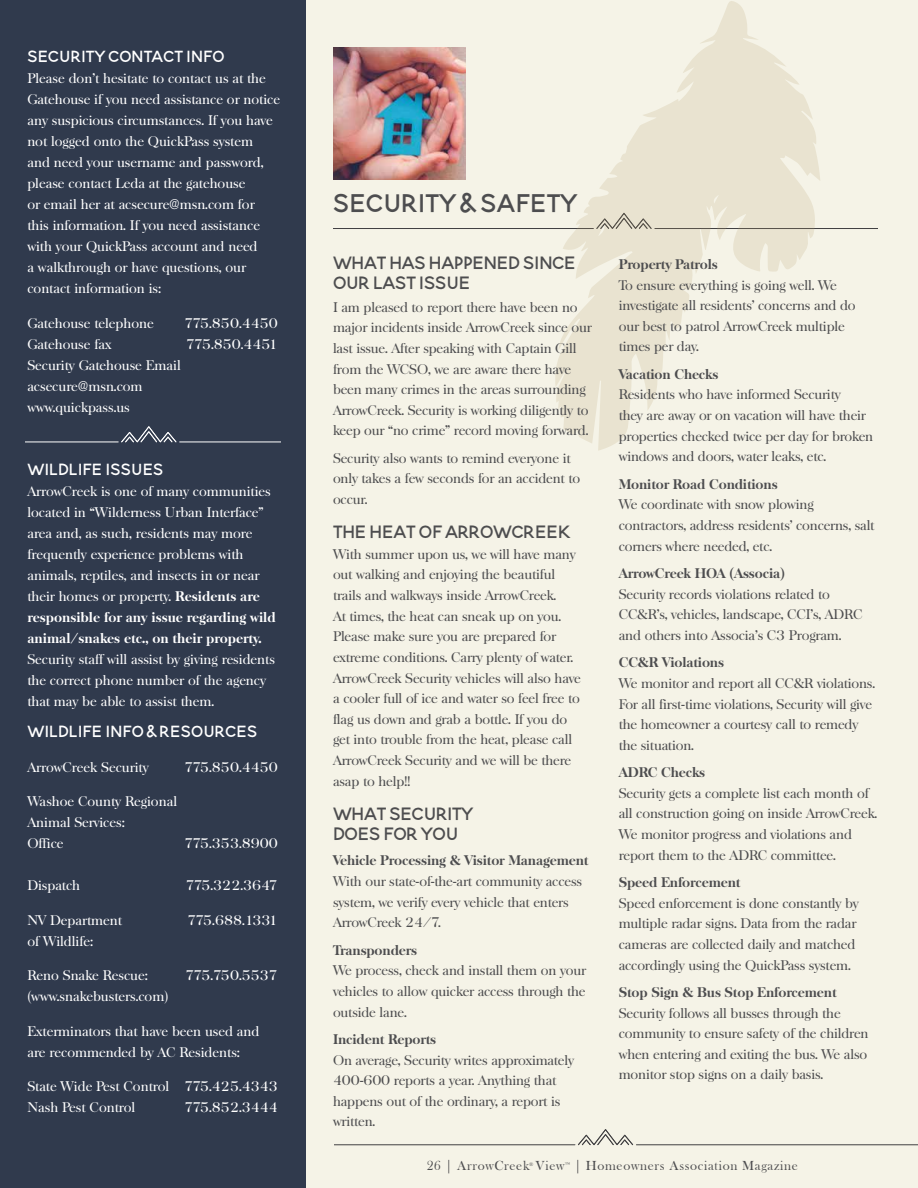
<style>
.page{position:relative;width:918px;height:1188px;background:#f5f3e7}
.page>*{position:absolute;margin:0;border:0;box-sizing:border-box;transform-origin:0 0}
.t1{font:45px "Blooming Elegant Sans";color:#4d4d4f}
.t2{font:31.5px "Blooming Elegant Sans";letter-spacing:-.01em;color:#4d4d4f}
.t3{font:28.5px "Blooming Elegant Sans";color:#fff}
.t4{font:13.5px/20.7px "Baskerville Serial";letter-spacing:-.01em;color:#4d4d4f}
.t5{font:13.5px/21px "Baskerville Serial";color:#fff}
.t6{font:800 13.5px "Baskerville Serial";letter-spacing:-.01em;color:#4d4d4f}
.t7{font:13.5px "Bask Old Face";letter-spacing:.05em;color:#4d4d4f}
.t8{font:13.5px "Baskerville Serial";letter-spacing:-.08em;color:#fff}
.t9{font:5.25px "Bask Old Face";color:#4d4d4f}
.s1{font-weight:800}
</style>
<div class="page">
<svg style="left:578px;top:1129px;width:55px;height:16px"></svg>
<hr style="left:636px;top:1144px;width:282px;height:1px;background:#414042">
<hr style="left:335px;top:1144px;width:240px;height:1px;background:#414042">
<img style="left:333px;top:47px;width:132px;height:133px">
<hr style="left:655px;top:228px;width:223px;height:1px;background:#414042">
<hr style="left:333px;top:228px;width:260px;height:1px;background:#414042">
<svg style="left:555px;top:1px;width:265px;height:450px"></svg>
<div style="left:0;top:0;width:306px;height:1188px;background:#303a4d"></div>
<svg style="left:121px;top:426px;width:55px;height:16px"></svg>
<hr style="left:180px;top:442px;width:101px;height:1px;background:#fff">
<hr style="left:26px;top:442px;width:92px;height:1px;background:#fff">
<h3 class="t3" style="left:27px;top:36px;width:199px">security contact info</h3>
<p class="t5" style="left:27px;top:68px;width:254px">Please don’t hesitate to contact us at the Gatehouse if you need assistance or notice any suspicious circumstances. If you have not logged onto the QuickPass system<br>and need your username and password, please contact Leda at the gatehouse<br>or email her at acsecure@msn.com for<br>this information. If you need assistance with your QuickPass account and need<br>a walkthrough or have questions, our contact information is:</p>
<p class="t5" style="left:27px;top:313px;width:128px">Gatehouse telephone</p>
<p class="t5" style="left:184px;top:313px;width:95px">775.850.4450</p>
<p class="t5" style="left:27px;top:334px;width:86px">Gatehouse fax</p>
<p class="t5" style="left:186px;top:334px;width:93px">775.850.4451</p>
<p class="t5" style="left:27px;top:355px;width:155px">Security Gatehouse Email acsecure@msn.com www.quickpass.us</p>
<h3 class="t3" style="left:27px;top:448px;width:138px">wildlife issues</h3>
<p class="t5" style="left:27px;top:481px;width:250px">ArrowCreek is one of many communities located in “Wilderness Urban Interface” area and, as such, residents may more frequently experience problems with animals, reptiles, and insects in or near their homes or property. <span class="s1">Residents are responsible for any issue regarding wild animal/snakes etc., on their property.</span></p>
<p class="t5" style="left:27px;top:649px;width:249px">Security staff will assist by giving residents the correct phone number of the agency that may be able to assist them.</p>
<h3 class="t3" style="left:27px;top:711px;width:232px">wildlife info &amp; resources</h3>
<p class="t5" style="left:27px;top:757px;width:123px">ArrowCreek Security</p>
<p class="t5" style="left:184px;top:757px;width:95px">775.850.4450</p>
<p class="t5" style="left:27px;top:791px;width:151px">Washoe County Regional<br>Animal Services:<br>Office</p>
<p class="t5" style="left:184px;top:833px;width:95px">775.353.8900</p>
<p class="t5" style="left:27px;top:875px;width:54px">Dispatch</p>
<p class="t5" style="left:186px;top:875px;width:94px">775.322.3647</p>
<p class="t5" style="left:27px;top:910px;width:96px">NV Department</p>
<p class="t8" style="left:187px;top:912px;width:92px">775.688.1331</p>
<p class="t5" style="left:27px;top:931px;width:67px">of Wildlife:</p>
<p class="t5" style="left:27px;top:965px;width:122px">Reno Snake Rescue:</p>
<p class="t5" style="left:186px;top:965px;width:94px">775.750.5537</p>
<p class="t5" style="left:27px;top:986px;width:142px">(www.snakebusters.com)</p>
<p class="t5" style="left:27px;top:1021px;width:234px">Exterminators that have been used and are recommended by AC Residents:</p>
<p class="t5" style="left:27px;top:1076px;width:252px">State Wide Pest Control 775.425.4343<br>Nash Pest Control</p>
<p class="t5" style="left:184px;top:1097px;width:95px">775.852.3444</p>
<h1 class="t1" style="left:333px;top:170px;width:246px">security &amp; safety</h1>
<h2 class="t2" style="left:333px;top:239px;width:244px">what has happened since</h2>
<h2 class="t2" style="left:333px;top:260px;width:139px">our last issue</h2>
<p class="t4" style="left:333px;top:297px;width:260px">I am pleased to report there have been no major incidents inside ArrowCreek since our last issue. After speaking with Captain Gill from the WCSO, we are aware there have been many crimes in the areas surrounding ArrowCreek. Security is working diligently to keep our “no crime” record moving forward.</p>
<p class="t4" style="left:333px;top:448px;width:249px">Security also wants to remind everyone it only takes a few seconds for an accident to occur.</p>
<h2 class="t2" style="left:333px;top:509px;width:240px">The Heat of ArrowCreek</h2>
<p class="t4" style="left:333px;top:544px;width:249px">With summer upon us, we will have many out walking and enjoying the beautiful trails and walkways inside ArrowCreek.<br>At times, the heat can sneak up on you.<br>Please make sure you are prepared for extreme conditions. Carry plenty of water.<br>ArrowCreek Security vehicles will also have a cooler full of ice and water so feel free to flag us down and grab a bottle. If you do get into trouble from the heat, please call ArrowCreek Security and we will be there asap to help!!</p>
<h2 class="t2" style="left:333px;top:791px;width:142px">What Security</h2>
<h2 class="t2" style="left:333px;top:811px;width:127px">does for you</h2>
<p class="t6" style="left:333px;top:852px;width:257px">Vehicle Processing &amp; Visitor Management</p>
<p class="t4" style="left:333px;top:871px;width:251px">With our state-of-the-art community access system, we verify every vehicle that enters<br>ArrowCreek 24/7.</p>
<p class="t6" style="left:333px;top:942px;width:86px">Transponders</p>
<p class="t4" style="left:333px;top:960px;width:255px;text-align:justify">We process, check and install them on your vehicles to allow quicker access through the outside lane.</p>
<p class="t6" style="left:333px;top:1031px;width:105px">Incident Reports</p>
<p class="t4" style="left:333px;top:1050px;width:243px">On average, Security writes approximately<br>400-600 reports a year. Anything that happens out of the ordinary, a report is written.</p>
<p class="t6" style="left:619px;top:256px;width:101px">Property Patrols</p>
<p class="t4" style="left:619px;top:275px;width:238px">To ensure everything is going well. We investigate all residents’ concerns and do our best to patrol ArrowCreek multiple times per day.</p>
<p class="t6" style="left:619px;top:366px;width:101px">Vacation Checks</p>
<p class="t4" style="left:619px;top:385px;width:256px">Residents who have informed Security<br>they are away or on vacation will have their properties checked twice per day for broken windows and doors, water leaks, etc.</p>
<p class="t6" style="left:619px;top:476px;width:160px">Monitor Road Conditions</p>
<p class="t4" style="left:619px;top:494px;width:257px">We coordinate with snow plowing contractors, address residents’ concerns, salt corners where needed, etc.</p>
<p class="t6" style="left:619px;top:565px;width:168px">ArrowCreek HOA (Associa)</p>
<p class="t4" style="left:619px;top:584px;width:245px">Security records violations related to<br>CC&amp;R’s, vehicles, landscape, CCI’s, ADRC and others into Associa’s C3 Program.</p>
<p class="t6" style="left:619px;top:654px;width:107px">CC&amp;R Violations</p>
<p class="t4" style="left:619px;top:673px;width:258px">We monitor and report all CC&amp;R violations.<br>For all first-time violations, Security will give the homeowner a courtesy call to remedy the situation.</p>
<p class="t6" style="left:619px;top:764px;width:88px">ADRC Checks</p>
<p class="t4" style="left:619px;top:783px;width:260px">Security gets a complete list each month of all construction going on inside ArrowCreek.<br>We monitor progress and violations and report them to the ADRC committee.</p>
<p class="t6" style="left:619px;top:874px;width:123px">Speed Enforcement</p>
<p class="t4" style="left:619px;top:893px;width:241px">Speed enforcement is done constantly by multiple radar signs. Data from the radar cameras are collected daily and matched accordingly using the QuickPass system.</p>
<p class="t6" style="left:619px;top:984px;width:219px">Stop Sign &amp; Bus Stop Enforcement</p>
<p class="t4" style="left:619px;top:1003px;width:251px">Security follows all busses through the community to ensure safety of the children when entering and exiting the bus. We also monitor stop signs on a daily basis.</p>
<p class="t7" style="left:427px;top:1158px;width:139px">26 | ArrowCreek View</p>
<p class="t9" style="left:529px;top:1161px;width:6px">®</p>
<p class="t9" style="left:565px;top:1161px;width:6px">™</p>
<p class="t7" style="left:574px;top:1158px;width:225px">| Homeowners Association Magazine</p>
</div>
